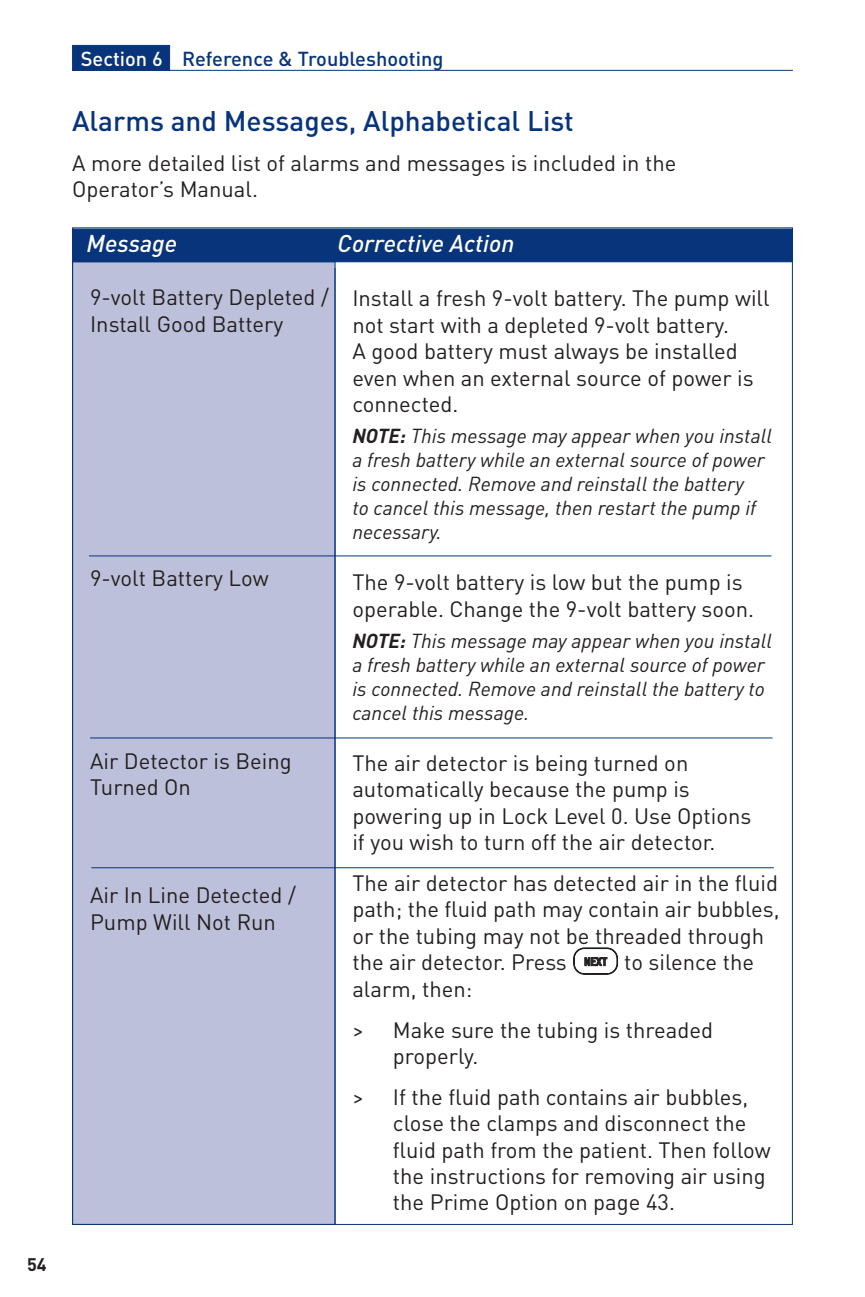
<style>
.page{position:relative;width:865px;height:1297px;background:#fff}
.page>*{position:absolute;margin:0;border:0;box-sizing:border-box;transform-origin:0 0}
.t1{font:500 28px "DIN";color:#08347b}
.t2{font:italic 500 24px "DIN";color:#fff}
.t3{font:22px/26.4px "DIN";color:#231f20}
.t4{font:italic 20px/24px "DIN";color:#231f20}
.t5{font:500 20px "DIN";color:#08347b}
.t6{font:700 18px "DIN";color:#231f20}
.s1{color:#fff}
.s2{color:#08347b}
.s3{font-weight:700}
.s4{font-family:"Prizm Kybd";font-size:30px}
</style>
<div class="page">
<div style="left:72px;top:45px;width:98px;height:26px;background:#08347b"></div>
<hr style="left:72px;top:70px;width:720px;height:1px;background:#08347b">
<svg style="left:573px;top:947px;width:45px;height:28px"></svg>
<div style="left:72px;top:261px;width:263px;height:963px;background:#bdc0da"></div>
<hr style="left:334px;top:268px;width:1px;height:956px;background:#08347b">
<hr style="left:89px;top:555px;width:682px;height:1px;background:#08347b">
<div style="left:72px;top:228px;width:720px;height:34px;background:#08347b;border:1px solid #08347b"></div>
<hr style="left:90px;top:737px;width:682px;height:1px;background:#08347b">
<hr style="left:91px;top:867px;width:682px;height:1px;background:#08347b">
<p class="t6" style="left:27px;top:1251px;width:21px">54</p>
<p class="t5" style="left:81px;top:46px;width:364px"><span class="s1">Section 6</span> Reference &amp; Troubleshooting</p>
<p class="t1" style="left:72px;top:103px;width:503px">Alarms and Messages, Alphabetical List</p>
<p class="t3" style="left:72px;top:149px;width:605px">A more detailed list of alarms and messages is included in the<br>Operator’s Manual.</p>
<p class="t2" style="left:86px;top:228px;width:92px">Message</p>
<p class="t2" style="left:337px;top:228px;width:188px">Corrective Action<span class="s2">-</span></p>
<p class="t3" style="left:90px;top:284px;width:240px">9-volt Battery Depleted /<br>Install Good Battery</p>
<p class="t3" style="left:352px;top:285px;width:418px">Install a fresh 9-volt battery. The pump will not start with a depleted 9-volt battery.<br>A good battery must always be installed even when an external source of power is connected.</p>
<p class="t4" style="left:352px;top:423px;width:421px"><span class="s3">NOTE:</span> This message may appear when you install a fresh battery while an external source of power is connected. Remove and reinstall the battery<br>to cancel this message, then restart the pump if necessary.</p>
<p class="t3" style="left:352px;top:568px;width:403px">The 9-volt battery is low but the pump is operable. Change the 9-volt battery soon.</p>
<p class="t4" style="left:352px;top:628px;width:421px"><span class="s3">NOTE:</span> This message may appear when you install a fresh battery while an external source of power is connected. Remove and reinstall the battery to cancel this message.</p>
<p class="t3" style="left:352px;top:749px;width:400px">The air detector is being turned on automatically because the pump is powering up in Lock Level 0. Use Options if you wish to turn off the air detector.</p>
<p class="t3" style="left:352px;top:869px;width:428px">The air detector has detected air in the fluid path; the fluid path may contain air bubbles, or the tubing may not be threaded through the air detector. Press <span class="s4">„</span> to silence the alarm, then:</p>
<p class="t3" style="left:392px;top:1015px;width:321px;text-indent:-41px">&gt; Make sure the tubing is threaded properly.</p>
<p class="t3" style="left:392px;top:1082px;width:379px;text-indent:-41px">&gt; If the fluid path contains air bubbles, close the clamps and disconnect the fluid path from the patient. Then follow the instructions for removing air using the Prime Option on page 43.</p>
<p class="t3" style="left:90px;top:564px;width:180px">9-volt Battery Low</p>
<p class="t3" style="left:90px;top:747px;width:203px">Air Detector is Being<br>Turned On</p>
<p class="t3" style="left:90px;top:881px;width:207px">Air In Line Detected /<br>Pump Will Not Run</p>
</div>
